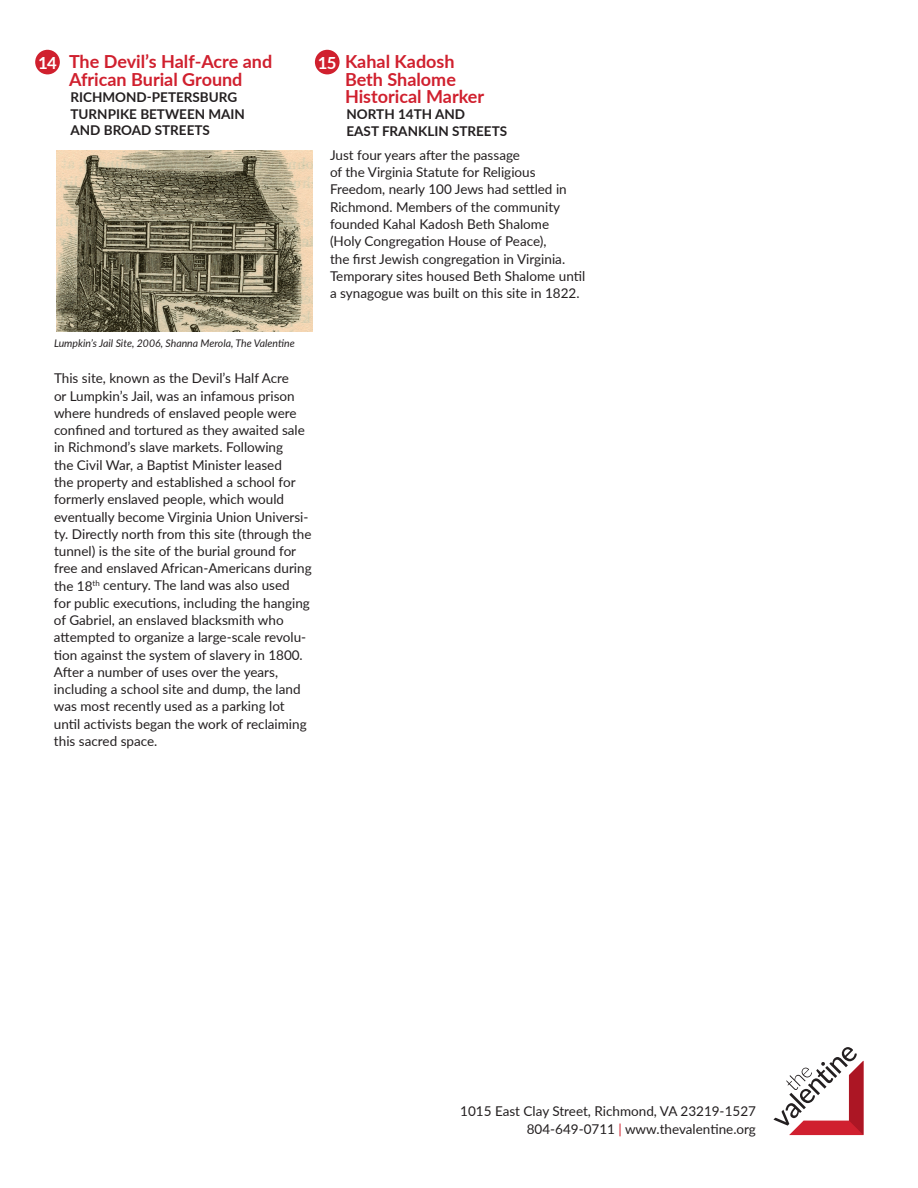
<style>
.page{position:relative;width:918px;height:1188px;background:#fff}
.page>*{position:absolute;margin:0;border:0;box-sizing:border-box;transform-origin:0 0}
.t1{font:700 18px/17.2px "Lato";color:#d0202e}
.t2{font:700 16.65px "Lato";color:#fff}
.t3{font:13.5px/17.2px "Lato";color:#231f20}
.t4{font:700 13.5px/16.5px "Lato";color:#231f20}
.t5{font:italic 10.5px "Lato";color:#231f20}
.s1{color:#d0202e}
</style>
<div class="page">
<svg style="left:773px;top:1047px;width:90px;height:88px"></svg>
<div style="left:34px;top:48px;width:27px;height:28px;background:#d0202e;border-radius:50%"></div>
<div style="left:32px;top:47px;width:31px;height:30px;border:3px solid #fff;border-radius:50%"></div>
<div style="left:314px;top:48px;width:27px;height:28px;background:#d0202e;border-radius:50%"></div>
<div style="left:312px;top:47px;width:30px;height:30px;border:3px solid #fff;border-radius:50%"></div>
<img style="left:57px;top:150px;width:255px;height:182px">
<h1 class="t1" style="left:69px;top:53px;width:205px">The Devil’s Half-Acre and<br>African Burial Ground</h1>
<p class="t4" style="left:70px;top:88px;width:176px">RICHMOND-PETERSBURG<br>TURNPIKE BETWEEN MAIN<br>AND BROAD STREETS</p>
<h1 class="t1" style="left:345px;top:53px;width:141px">Kahal Kadosh<br>Beth Shalome<br>Historical Marker</h1>
<p class="t4" style="left:346px;top:106px;width:162px">NORTH 14TH AND<br>EAST FRANKLIN STREETS</p>
<p class="t3" style="left:330px;top:146px;width:257px">Just four years after the passage<br>of the Virginia Statute for Religious Freedom, nearly 100 Jews had settled in Richmond. Members of the community founded Kahal Kadosh Beth Shalome<br>(Holy Congregation House of Peace),<br>the first Jewish congregation in Virginia.<br>Temporary sites housed Beth Shalome until a synagogue was built on this site in 1822.</p>
<p class="t2" style="left:38px;top:50px;width:20px">14</p>
<p class="t2" style="left:318px;top:50px;width:20px">15</p>
<p class="t5" style="left:54px;top:335px;width:242px">Lumpkin’s Jail Site, 2006, Shanna Merola, The Valentine</p>
<p class="t3" style="left:54px;top:369px;width:259px">This site, known as the Devil’s Half Acre<br>or Lumpkin’s Jail, was an infamous prison where hundreds of enslaved people were confined and tortured as they awaited sale in Richmond’s slave markets. Following<br>the Civil War, a Baptist Minister leased<br>the property and established a school for formerly enslaved people, which would eventually become Virginia Union Universi&shy;ty. Directly north from this site (through the tunnel) is the site of the burial ground for free and enslaved African-Americans during the 18<sup>th</sup> century. The land was also used<br>for public executions, including the hanging of Gabriel, an enslaved blacksmith who attempted to organize a large-scale revolu&shy;tion against the system of slavery in 1800.<br>After a number of uses over the years, including a school site and dump, the land was most recently used as a parking lot until activists began the work of reclaiming this sacred space.</p>
<p class="t3" style="left:460px;top:1102px;width:297px;text-align:right">1015 East Clay Street, Richmond, VA 23219-1527<br>804-649-0711 <span class="s1">|</span> www.thevalentine.org</p>
</div>
